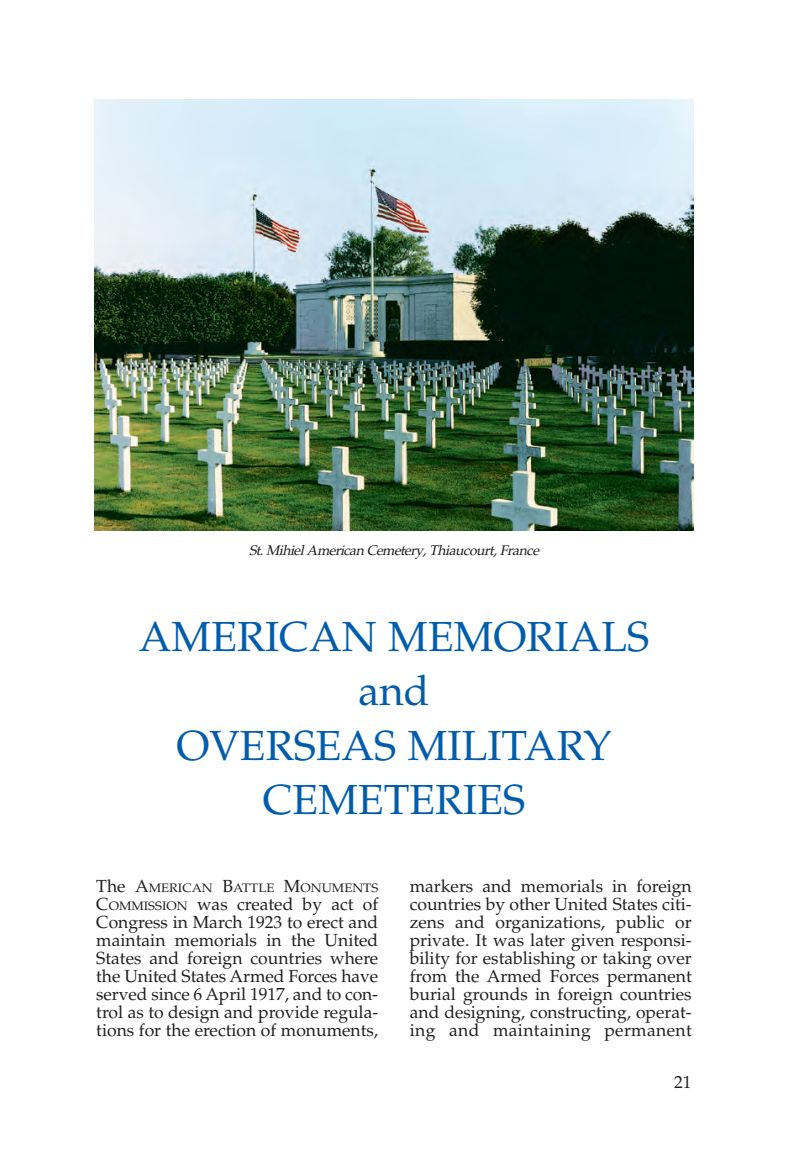
<style>
.page{position:relative;width:788px;height:1166px;background:#fff}
.page>*{position:absolute;margin:0;border:0;box-sizing:border-box;transform-origin:0 0}
.t1{font:42px/54.2px "Palatino";color:#015dab;text-align:center}
.t2{font:17.5px/18px "Palatino";color:#231f20;text-align:justify}
.t3{font:italic 14px "Palatino";color:#231f20}
.t4{font:12.25px "Palatino";color:#231f20;scale:1.07 1}
.s1{font-size:17.5px}
.s2{font-size:12.25px}
</style>
<div class="page">
<img style="left:94px;top:100px;width:599px;height:430px">
<p class="t3" style="left:249px;top:544px;width:294px">St.MihielAmerican Cemetery,Thiaucourt,France</p>
<h1 class="t1" style="left:139px;top:614px;width:511px">AMERICAN MEMORIALS and<br>OVERSEAS MILITARY<br>CEMETERIES</h1>
<p class="t4" style="left:96px;top:882px;width:265px"><span class="s1">The A</span>MERICAN <span class="s1">B</span>ATTLE <span class="s1">M</span>ONUMENTS</p>
<p class="t2" style="left:96px;top:896px;width:283px">C<span class="s2">OMMISSION</span> was created by act of Congress in March 1923 to erect and maintain memorials in the United States and foreign countries where the United States Armed Forces have served since 6 April 1917, and to con&shy;trol as to design and provide regula&shy;tions for the erection of monuments,</p>
<p class="t2" style="left:409px;top:878px;width:283px">markers and memorials in foreign countries by other United States citi&shy;zens and organizations, public or private. It was later given responsi&shy;bility for establishing or taking over from the Armed Forces permanent burial grounds in foreign countries and designing, constructing, operat&shy;ing and maintaining permanent</p>
<p class="t2" style="left:674px;top:1074px;width:19px">21</p>
</div>
